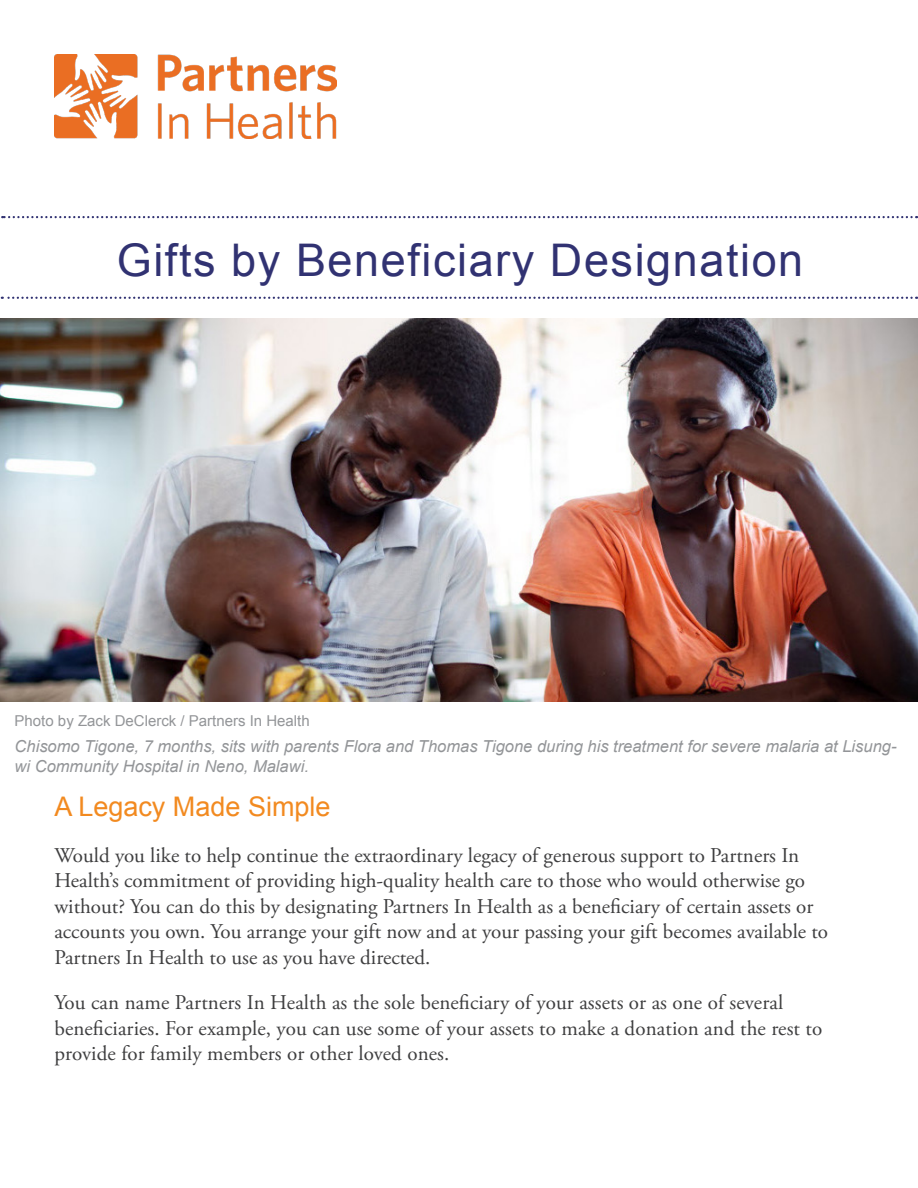
<style>
.page{position:relative;width:918px;height:1188px;background:#fff}
.page>*{position:absolute;margin:0;border:0;box-sizing:border-box;transform-origin:0 0}
.t1{font:45px "Arial";letter-spacing:.035em;color:#313272}
.subheads_blue{font:27px "Arial";color:#f28a20}
.body_text{font:21px/25.5px "Adobe Garamond Pro";color:#3e3e3f}
.Captions_under_photo{font:italic 16.5px/19.8px "Arial";color:#939598}
.photo_credit_caption{font:15px "Arial";color:#939598}
</style>
<div class="page">
<img style="left:0;top:318px;width:918px;height:384px">
<svg style="left:2px;top:216px;width:915px;height:2px"></svg>
<svg style="left:2px;top:297px;width:915px;height:2px"></svg>
<img style="left:54px;top:55px;width:283px;height:84px">
<p class="t1" style="left:117px;top:231px;width:688px">Gifts by Beneficiary Designation</p>
<p class="photo_credit_caption" style="left:15px;top:711px;width:297px">Photo by Zack DeClerck / Partners In Health</p>
<p class="Captions_under_photo" style="left:15px;top:737px;width:883px">Chisomo Tigone, 7 months, sits with parents Flora and Thomas Tigone during his treatment for severe malaria at Lisung&shy;wi Community Hospital in Neno, Malawi.</p>
<p class="subheads_blue" style="left:54px;top:789px;width:278px">A Legacy Made Simple</p>
<p class="body_text" style="left:54px;top:843px;width:775px">Would you like to help continue the extraordinary legacy of generous support to Partners In Health’s commitment of providing high-quality health care to those who would otherwise go without? You can do this by designating Partners In Health as a beneficiary of certain assets or accounts you own. You arrange your gift now and at your passing your gift becomes available to Partners In Health to use as you have directed.</p>
<p class="body_text" style="left:54px;top:991px;width:769px">You can name Partners In Health as the sole beneficiary of your assets or as one of several beneficiaries. For example, you can use some of your assets to make a donation and the rest to provide for family members or other loved ones.</p>
</div>
